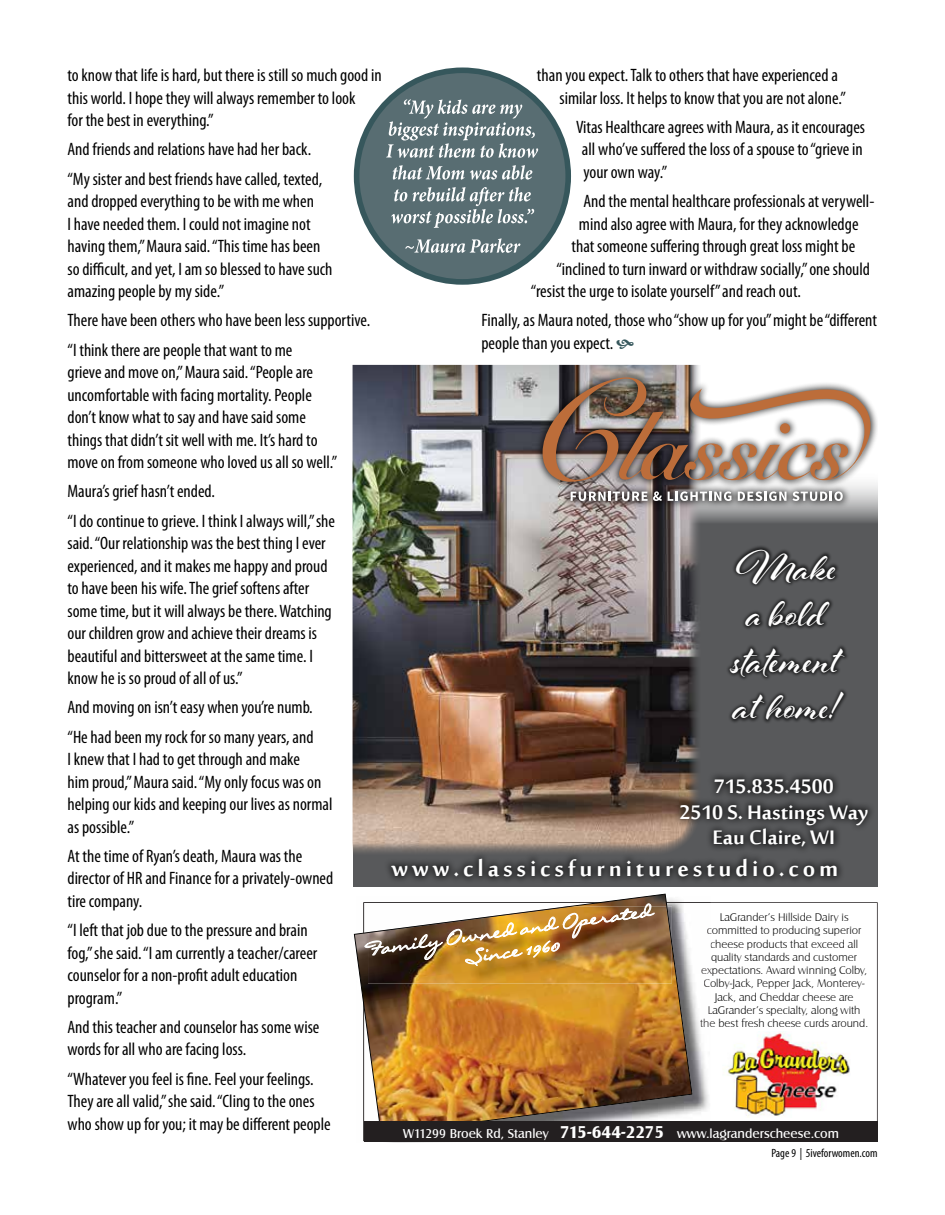
<style>
.page{position:relative;width:945px;height:1215px;background:#fff}
.page>*{position:absolute;margin:0;border:0;box-sizing:border-box;transform-origin:0 0}
.t1{font:700 45px/46.5px "Al Fresco";color:#fff;text-align:center}
.t2{font:700 30px "Sakkal Majalla";letter-spacing:.13em;color:#fff}
.t3{font:700 27px/25.5px "Sakkal Majalla";color:#fff;text-align:center}
.t4{font:condensed 18px/22.5px "Myriad Pro";color:#000}
.t5{font:17.7px/21.1px "Liorah BT";color:#fff;text-align:center}
.t6{font:13.2px "Castle T";color:#fff}
.t7{font:condensed 12px "Myriad Pro";color:#000}
.t8{font:11.55px/13.2px "Castle T Ligh";color:#000;text-align:center}
.s1{color:#231f20}
.s2{font-weight:700;font-size:17.7px}
</style>
<div class="page">
<div style="left:357px;top:70px;width:211px;height:212px;background:#586d72;border-radius:50%"></div>
<div style="left:354px;top:67px;width:217px;height:218px;border:6px solid #36575c;border-radius:50%"></div>
<svg style="left:405px;top:238px;width:116px;height:15px"></svg>
<svg style="left:391px;top:187px;width:143px;height:41px"></svg>
<svg style="left:393px;top:165px;width:139px;height:15px"></svg>
<svg style="left:386px;top:99px;width:152px;height:59px"></svg>
<svg style="left:711px;top:902px;width:167px;height:220px"></svg>
<img style="left:723px;top:1032px;width:132px;height:85px">
<img style="left:363px;top:902px;width:348px;height:239px">
<svg style="left:707px;top:926px;width:4px;height:10px"></svg>
<svg style="left:702px;top:966px;width:9px;height:23px"></svg>
<svg style="left:700px;top:1006px;width:11px;height:21px"></svg>
<img style="left:354px;top:894px;width:339px;height:241px">
<img style="left:368px;top:947px;width:304px;height:36px">
<img style="left:368px;top:906px;width:304px;height:41px">
<div style="left:364px;top:1122px;width:514px;height:20px;background:#231f20"></div>
<div style="left:353px;top:470px;width:525px;height:417px;background:#58595b"></div>
<div style="left:726px;top:545px;width:123px;height:179px;background:#000;opacity:.65"></div>
<div style="left:384px;top:852px;width:461px;height:33px;background:#000;opacity:.75"></div>
<img style="left:353px;top:365px;width:348px;height:491px">
<div style="left:535px;top:369px;width:343px;height:140px;background:#000;opacity:.75"></div>
<svg style="left:543px;top:376px;width:335px;height:106px"></svg>
<svg style="left:571px;top:491px;width:91px;height:10px"></svg>
<svg style="left:668px;top:491px;width:63px;height:10px"></svg>
<svg style="left:738px;top:491px;width:105px;height:10px"></svg>
<div style="left:672px;top:772px;width:203px;height:83px;background:#000;opacity:.75"></div>
<p class="t4" style="left:68px;top:64px;width:316px">to know that life is hard, but there is still so much good in this world. I hope they will always remember to look<br>for the best in everything.”</p>
<p class="t4" style="left:68px;top:134px;width:256px;line-height:29.2px">And friends and relations have had her back. “My sister and best friends have called, texted,</p>
<p class="t4" style="left:68px;top:190px;width:267px">and dropped everything to be with me when<br>I have needed them. I could not imagine not having them,” Maura said. “This time has been so difficult, and yet, I am so blessed to have such amazing people by my side.”</p>
<p class="t4" style="left:68px;top:305px;width:304px;line-height:29.2px">There have been others who have been less supportive. “I think there are people that want to me</p>
<p class="t4" style="left:68px;top:361px;width:271px">grieve and move on,” Maura said. “People are uncomfortable with facing mortality. People don’t know what to say and have said some things that didn’t sit well with me. It’s hard to move on from someone who loved us all so well.”</p>
<p class="t4" style="left:68px;top:476px;width:269px;line-height:29.2px">Maura’s grief hasn’t ended.<br>“I do continue to grieve. I think I always will,” she</p>
<p class="t4" style="left:68px;top:532px;width:266px">said. “Our relationship was the best thing I ever experienced, and it makes me happy and proud to have been his wife. The grief softens after some time, but it will always be there. Watching our children grow and achieve their dreams is beautiful and bittersweet at the same time. I know he is so proud of all of us.”</p>
<p class="t4" style="left:68px;top:692px;width:248px;line-height:29.2px">And moving on isn’t easy when you’re numb. “He had been my rock for so many years, and</p>
<p class="t4" style="left:68px;top:748px;width:267px">I knew that I had to get through and make<br>him proud,” Maura said. “My only focus was on helping our kids and keeping our lives as normal as possible.”</p>
<p class="t4" style="left:68px;top:844px;width:267px">At the time of Ryan’s death, Maura was the director of HR and Finance for a privately-owned tire company.</p>
<p class="t4" style="left:68px;top:919px;width:251px">“I left that job due to the pressure and brain fog,” she said. “I am currently a teacher/career counselor for a non-profit adult education program.”</p>
<p class="t4" style="left:68px;top:1015px;width:253px">And this teacher and counselor has some wise words for all who are facing loss.</p>
<p class="t4" style="left:68px;top:1067px;width:265px">“Whatever you feel is fine. Feel your feelings.<br>They are all valid,” she said. “Cling to the ones who show up for you; it may be different people</p>
<p class="t4" style="left:559px;top:64px;width:288px;text-indent:-22px">than you expect. Talk to others that have experienced a similar loss. It helps to know that you are not alone.”</p>
<p class="t4" style="left:582px;top:115px;width:285px;text-indent:-6px">Vitas Healthcare agrees with Maura, as it encourages all who’ve suffered the loss of a spouse to “grieve in your own way.”</p>
<p class="t4" style="left:583px;top:190px;width:292px">And the mental healthcare professionals at verywell-</p>
<p class="t4" style="left:579px;top:212px;width:281px">mind also agree with Maura, for they acknowledge</p>
<p class="t4" style="left:571px;top:235px;width:285px">that someone suffering through great loss might be</p>
<p class="t4" style="left:556px;top:257px;width:315px">“inclined to turn inward or withdraw socially,” one should</p>
<p class="t4" style="left:531px;top:280px;width:271px">“resist the urge to isolate yourself” and reach out.</p>
<p class="t4" style="left:481px;top:309px;width:397px">Finally, as Maura noted, those who “show up for you” might be “different people than you expect.</p>
<h1 class="t1" style="left:733px;top:540px;width:108px">Make a bold statement at home!</h1>
<h3 class="t3" style="left:680px;top:776px;width:190px">715.835.4500<br>2510 S. Hastings Way<br>Eau Claire, WI</h3>
<h2 class="t2" style="left:391px;top:852px;width:448px">www.classicsfurniturestudio.com</h2>
<p class="t5" style="left:365px;top:939px;width:291px;rotate:-8deg">Family Owned and Operated<br>Since 1960</p>
<p class="t8" style="left:700px;top:911px;width:169px">LaGrander’s Hillside Dairy is <span class="s1">c</span>ommitted to producing superior cheese products that exceed all quality standards and customer <span class="s1">ex</span>pectations. Award winning Colby, <span class="s1">Co</span>lby-Jack, Pepper Jack, Monterey-Jack, and Cheddar cheese are <span class="s1">L</span>aGrander’s specialty, along with <span class="s1">the</span> best fresh cheese curds around.</p>
<p class="t6" style="left:403px;top:1126px;width:437px">W11299 Broek Rd, Stanley <span class="s2">715-644-2275</span> www.lagranderscheese.com</p>
<p class="t7" style="left:771px;top:1145px;width:108px">Page 9 | 5iveforwomen.com</p>
</div>
